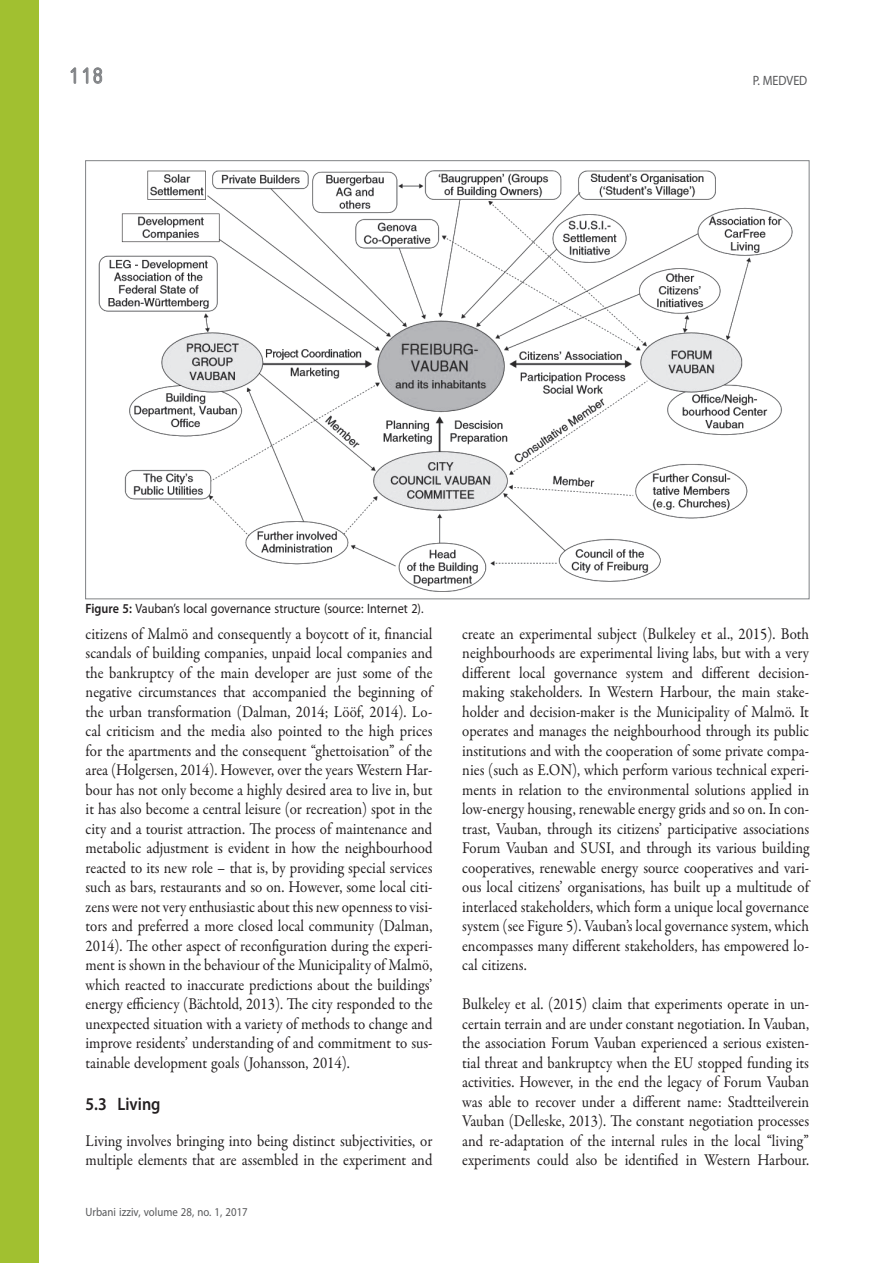
<style>
.page{position:relative;width:894px;height:1263px;background:#fff}
.page>*{position:absolute;margin:0;border:0;box-sizing:border-box;transform-origin:0 0}
.t1{font:24px "ISOCTEUR";color:#808285}
.t2{font:600 18px "Myriad Pro";color:#231f20;scale:.9 1}
.t3{font:16.5px/19.5px "Garamond Premr Pro";letter-spacing:-.005em;color:#231f20;text-align:justify;scale:.9 1}
.t4{font:13.5px "Myriad Pro";color:#231f20;scale:.9 1}
.t5{font:13.5px "Myriad Pro";color:#57585a;scale:.9 1}
.t6{font:12px "Myriad Pro";color:#57585a;scale:.9 1}
.s1{font-weight:600}
</style>
<div class="page">
<svg style="left:70px;top:67px;width:6px;height:17px"></svg>
<svg style="left:82px;top:67px;width:20px;height:17px"></svg>
<div style="left:0;top:0;width:39px;height:1262px;background:#a1c030"></div>
<img style="left:98px;top:170px;width:695px;height:422px">
<h1 class="t1" style="left:65px;top:60px;width:43px">118</h1>
<p class="t5" style="left:752px;top:73px;width:62px">P. MEDVED</p>
<p class="t4" style="left:86px;top:601px;width:377px"><span class="s1">Figure 5:</span> Vauban’s local governance structure (source: Internet 2).</p>
<p class="t3" style="left:86px;top:624px;width:387px">citizens of Malmö and consequently a boycott of it, financial scandals of building companies, unpaid local companies and the bankruptcy of the main developer are just some of the negative circumstances that accompanied the beginning of the urban transformation (Dalman, 2014; Lööf, 2014). Lo&shy;cal criticism and the media also pointed to the high prices for the apartments and the consequent “ghettoisation” of the area (Holgersen, 2014). However, over the years Western Har&shy;bour has not only become a highly desired area to live in, but it has also become a central leisure (or recreation) spot in the city and a tourist attraction. The process of maintenance and metabolic adjustment is evident in how the neighbourhood reacted to its new role – that is, by providing special services such as bars, restaurants and so on. However, some local citi&shy;zens were not very enthusiastic about this new openness to visi&shy;tors and preferred a more closed local community (Dalman, 2014). The other aspect of reconfiguration during the experi&shy;ment is shown in the behaviour of the Municipality of Malmö, which reacted to inaccurate predictions about the buildings’ energy efficiency (Bächtold, 2013). The city responded to the unexpected situation with a variety of methods to change and improve residents’ understanding of and commitment to sus&shy;tainable development goals (Johansson, 2014).</p>
<p class="t2" style="left:86px;top:1092px;width:85px">5.3 Living</p>
<p class="t3" style="left:86px;top:1131px;width:387px">Living involves bringing into being distinct subjectivities, or multiple elements that are assembled in the experiment and</p>
<p class="t6" style="left:86px;top:1205px;width:182px">Urbani izziv, volume 28, no. 1, 2017</p>
<p class="t3" style="left:462px;top:624px;width:387px">create an experimental subject (Bulkeley et al., 2015). Both neighbourhoods are experimental living labs, but with a very different local governance system and different decision&shy;making stakeholders. In Western Harbour, the main stake&shy;holder and decision-maker is the Municipality of Malmö. It operates and manages the neighbourhood through its public institutions and with the cooperation of some private compa&shy;nies (such as E.ON), which perform various technical experi&shy;ments in relation to the environmental solutions applied in low-energy housing, renewable energy grids and so on. In con&shy;trast, Vauban, through its citizens’ participative associations Forum Vauban and SUSI, and through its various building cooperatives, renewable energy source cooperatives and vari&shy;ous local citizens’ organisations, has built up a multitude of interlaced stakeholders, which form a unique local governance system (see Figure 5). Vauban’s local governance system, which encompasses many different stakeholders, has empowered lo&shy;cal citizens.</p>
<p class="t3" style="left:462px;top:994px;width:387px">Bulkeley et al. (2015) claim that experiments operate in un&shy;certain terrain and are under constant negotiation. In Vauban, the association Forum Vauban experienced a serious existen&shy;tial threat and bankruptcy when the EU stopped funding its activities. However, in the end the legacy of Forum Vauban was able to recover under a different name: Stadtteilverein Vauban (Delleske, 2013). The constant negotiation processes and re-adaptation of the internal rules in the local “living” experiments could also be identified in Western Harbour.</p>
</div>
